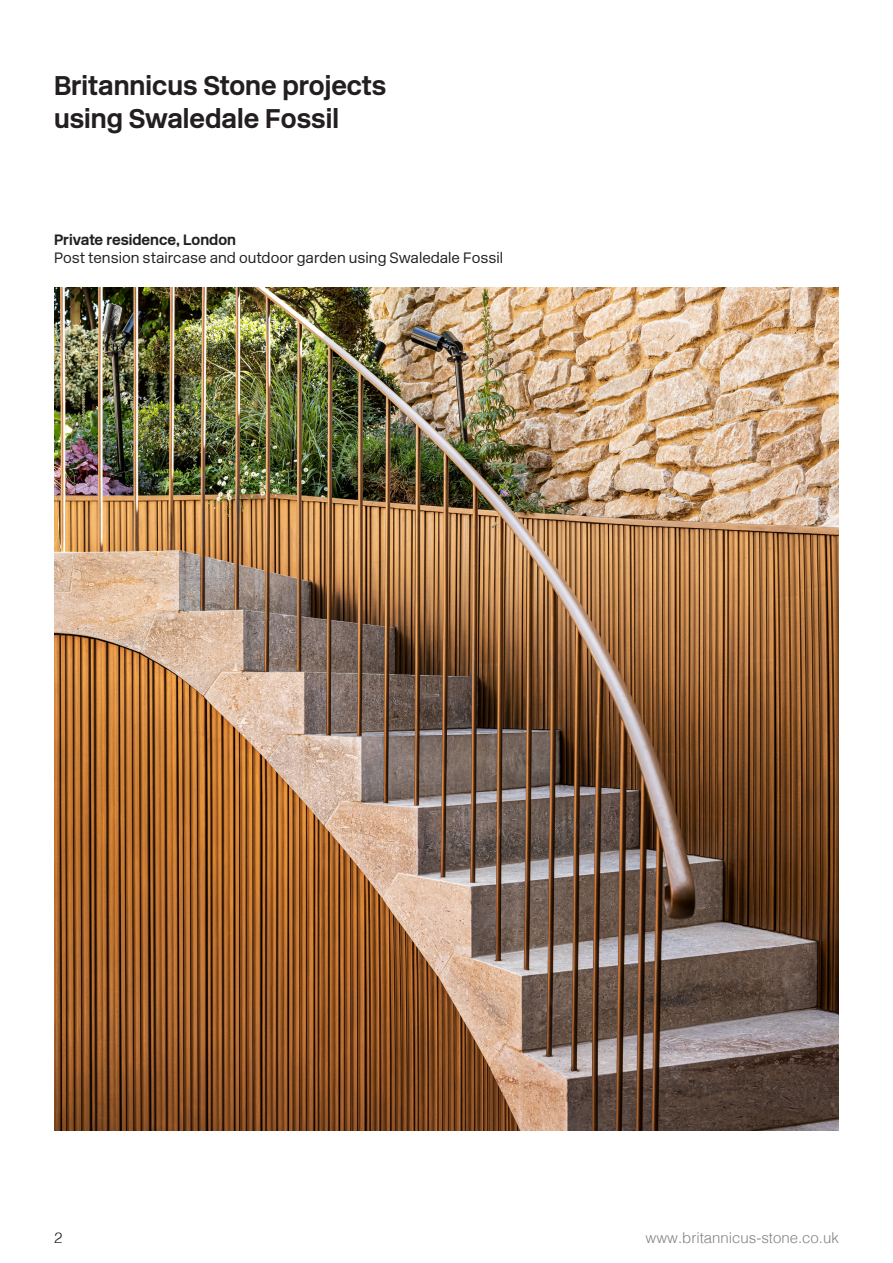
<style>
.page{position:relative;width:893px;height:1263px;background:#fff}
.page>*{position:absolute;margin:0;border:0;box-sizing:border-box;transform-origin:0 0}
.t1{font:700 27px "New Rail Alphabet";color:#231f20}
.t2{font:300 15px "New Rail Alphabet";color:#231f20}
.t3{font:300 15px "Helvetica";color:#808285}
.t4{font:700 15px "New Rail Alphabet";color:#231f20}
.t5{font:300 15px "Helvetica";color:#231f20}
</style>
<div class="page">
<img style="left:54px;top:288px;width:785px;height:842px">
<p class="t1" style="left:54px;top:68px;width:334px">Britannicus Stone projects</p>
<p class="t1" style="left:54px;top:100px;width:287px">using Swaledale Fossil</p>
<p class="t4" style="left:54px;top:230px;width:183px">Private residence, London</p>
<p class="t2" style="left:54px;top:248px;width:451px">Post tension staircase and outdoor garden using Swaledale Fossil</p>
<p class="t5" style="left:54px;top:1225px;width:10px">2</p>
<p class="t3" style="left:646px;top:1225px;width:195px">www.britannicus-stone.co.uk</p>
</div>
